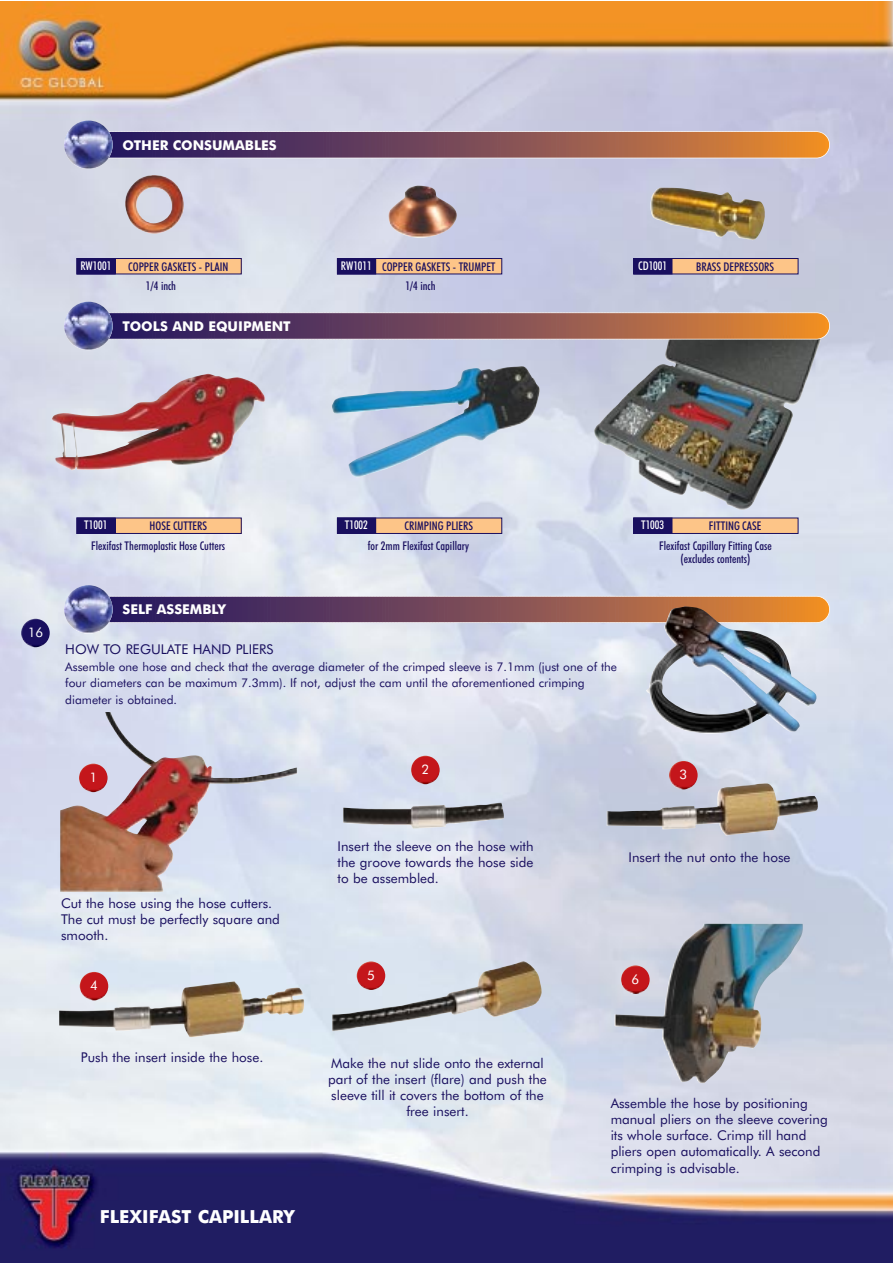
<style>
.page{position:relative;width:893px;height:1263px;background:#fff}
.page>*{position:absolute;margin:0;border:0;box-sizing:border-box;transform-origin:0 0}
.t1{font:700 18px "Futura BT";color:#fff}
.t2{font:13.5px/16.2px "Futura BT";color:#190f5f}
.t3{font:700 13.5px "Futura BT";color:#fff}
.t4{font:13.2px "Futura BT";color:#fff}
.t5{font:500 condensed 12px/13.5px "Futura BT";color:#190f5f;text-align:center}
.t6{font:12px/16.5px "Futura BT";color:#190f5f}
.t7{font:500 condensed 12px "Futura BT";color:#fff}
.s1{color:#fff}
</style>
<div class="page">
<img style="left:0;top:2px;width:892px;height:1261px">
<svg style="left:111px;top:132px;width:718px;height:26px;background:#814f51"></svg>
<div style="left:74px;top:131px;width:756px;height:27px;border:2px solid #fff;border-radius:14px"></div>
<img style="left:64px;top:121px;width:49px;height:48px;border-radius:50%">
<svg style="left:111px;top:596px;width:718px;height:27px;background:#855251"></svg>
<div style="left:74px;top:596px;width:756px;height:27px;border:2px solid #fff;border-radius:14px"></div>
<img style="left:64px;top:585px;width:49px;height:49px;border-radius:50%">
<img style="left:124px;top:175px;width:642px;height:66px">
<img style="left:52px;top:335px;width:770px;height:176px">
<img style="left:60px;top:606px;width:758px;height:287px">
<svg style="left:111px;top:313px;width:718px;height:26px;background:#814f51"></svg>
<div style="left:74px;top:312px;width:756px;height:28px;border:2px solid #fff;border-radius:14px"></div>
<img style="left:64px;top:302px;width:49px;height:48px;border-radius:50%">
<img style="left:79px;top:764px;width:28px;height:28px;border-radius:50%">
<img style="left:411px;top:756px;width:28px;height:28px;border-radius:50%">
<img style="left:669px;top:761px;width:28px;height:28px;border-radius:50%">
<img style="left:80px;top:972px;width:28px;height:28px;border-radius:50%">
<img style="left:357px;top:961px;width:28px;height:29px;border-radius:50%">
<img style="left:621px;top:965px;width:28px;height:29px;border-radius:50%">
<img style="left:21px;top:619px;width:29px;height:28px;border-radius:50%">
<div style="left:77px;top:259px;width:164px;height:15px;background:#fdc588"></div>
<div style="left:77px;top:258px;width:164px;height:16px;border:1px solid #190f5f"></div>
<div style="left:77px;top:259px;width:38px;height:15px;background:#190f5f"></div>
<div style="left:77px;top:258px;width:38px;height:16px;border:1px solid #190f5f"></div>
<div style="left:337px;top:259px;width:165px;height:15px;background:#fdc588"></div>
<div style="left:337px;top:258px;width:165px;height:16px;border:1px solid #190f5f"></div>
<div style="left:337px;top:259px;width:38px;height:15px;background:#190f5f"></div>
<div style="left:337px;top:258px;width:39px;height:16px;border:1px solid #190f5f"></div>
<div style="left:633px;top:259px;width:165px;height:15px;background:#fdc588"></div>
<div style="left:633px;top:258px;width:165px;height:16px;border:1px solid #190f5f"></div>
<div style="left:633px;top:259px;width:39px;height:15px;background:#190f5f"></div>
<div style="left:633px;top:258px;width:39px;height:16px;border:1px solid #190f5f"></div>
<div style="left:77px;top:518px;width:164px;height:15px;background:#fdc588"></div>
<div style="left:77px;top:518px;width:164px;height:16px;border:1px solid #190f5f"></div>
<div style="left:77px;top:518px;width:38px;height:15px;background:#190f5f"></div>
<div style="left:77px;top:518px;width:38px;height:16px;border:1px solid #190f5f"></div>
<div style="left:337px;top:518px;width:165px;height:15px;background:#fdc588"></div>
<div style="left:337px;top:518px;width:165px;height:16px;border:1px solid #190f5f"></div>
<div style="left:337px;top:518px;width:38px;height:15px;background:#190f5f"></div>
<div style="left:337px;top:518px;width:39px;height:16px;border:1px solid #190f5f"></div>
<div style="left:633px;top:518px;width:165px;height:15px;background:#fdc588"></div>
<div style="left:633px;top:518px;width:165px;height:16px;border:1px solid #190f5f"></div>
<div style="left:633px;top:518px;width:39px;height:15px;background:#190f5f"></div>
<div style="left:633px;top:518px;width:39px;height:16px;border:1px solid #190f5f"></div>
<p class="t3" style="left:122px;top:140px;width:156px">OTHER CONSUMABLES</p>
<p class="t7" style="left:80px;top:261px;width:32px">RW1001</p>
<p class="t5" style="left:128px;top:261px;width:102px">COPPER GASKETS - PLAIN</p>
<p class="t5" style="left:341px;top:261px;width:156px"><span class="s1">RW1011</span> COPPER GASKETS - TRUMPET</p>
<p class="t7" style="left:638px;top:261px;width:30px">CD1001</p>
<p class="t5" style="left:696px;top:261px;width:79px">BRASS DEPRESSORS</p>
<p class="t5" style="left:146px;top:281px;width:32px">1/4 inch</p>
<p class="t5" style="left:405px;top:281px;width:32px">1/4 inch</p>
<p class="t3" style="left:122px;top:321px;width:170px">TOOLS AND EQUIPMENT</p>
<p class="t4" style="left:28px;top:628px;width:17px">16</p>
<p class="t7" style="left:84px;top:521px;width:25px">T1001</p>
<p class="t5" style="left:150px;top:521px;width:59px">HOSE CUTTERS</p>
<p class="t7" style="left:345px;top:521px;width:25px">T1002</p>
<p class="t5" style="left:404px;top:521px;width:70px">CRIMPING PLIERS</p>
<p class="t7" style="left:641px;top:521px;width:25px">T1003</p>
<p class="t5" style="left:709px;top:521px;width:54px">FITTING CASE</p>
<p class="t5" style="left:91px;top:541px;width:135px">Flexifast Thermoplastic Hose Cutters</p>
<p class="t5" style="left:368px;top:541px;width:102px">for 2mm Flexifast Capillary</p>
<p class="t5" style="left:659px;top:541px;width:114px">Flexifast Capillary Fitting Case (excludes contents)</p>
<p class="t3" style="left:122px;top:605px;width:105px">SELF ASSEMBLY</p>
<p class="t2" style="left:65px;top:643px;width:209px">HOW TO REGULATE HAND PLIERS</p>
<p class="t6" style="left:65px;top:660px;width:553px">Assemble one hose and check that the average diameter of the crimped sleeve is 7.1mm (just one of the four diameters can be maximum 7.3mm). If not, adjust the cam until the aforementioned crimping diameter is obtained.</p>
<p class="t4" style="left:89px;top:773px;width:9px">1</p>
<p class="t2" style="left:61px;top:896px;width:220px">Cut the hose using the hose cutters.<br>The cut must be perfectly square and smooth.</p>
<p class="t4" style="left:90px;top:981px;width:9px">4</p>
<p class="t4" style="left:421px;top:765px;width:9px">2</p>
<p class="t2" style="left:337px;top:840px;width:197px;text-align:justify">Insert the sleeve on the hose with the groove towards the hose side to be assembled.</p>
<p class="t4" style="left:679px;top:770px;width:9px">3</p>
<p class="t2" style="left:628px;top:851px;width:163px">Insert the nut onto the hose</p>
<p class="t4" style="left:367px;top:970px;width:9px">5</p>
<p class="t4" style="left:631px;top:974px;width:9px">6</p>
<p class="t2" style="left:81px;top:1050px;width:184px">Push the insert inside the hose.</p>
<p class="t2" style="left:328px;top:1056px;width:220px;text-align:center">Make the nut slide onto the external part of the insert (flare) and push the sleeve till it covers the bottom of the free insert.</p>
<h1 class="t1" style="left:100px;top:1211px;width:196px">FLEXIFAST CAPILLARY</h1>
<p class="t2" style="left:610px;top:1096px;width:219px">Assemble the hose by positioning manual pliers on the sleeve covering its whole surface. Crimp till hand pliers open automatically. A second crimping is advisable.</p>
</div>
